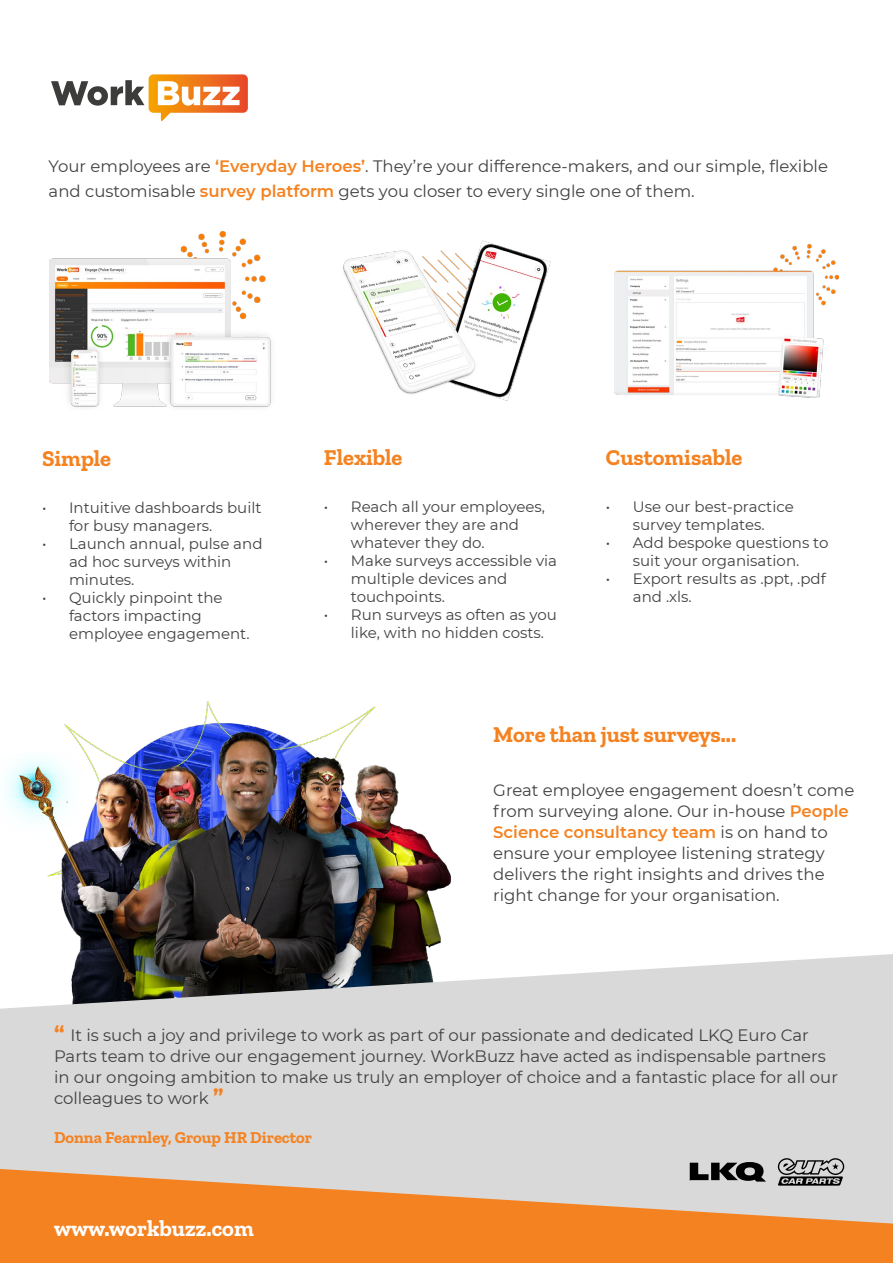
<style>
.page{position:relative;width:893px;height:1263px;background:#fff}
.page>*{position:absolute;margin:0;border:0;box-sizing:border-box;transform-origin:0 0}
.t1{font:700 22.5px "Zilla Slab";color:#f58220}
.t2{font:700 22.5px "Zilla Slab";color:#fff}
.t3{font:16.5px/21px "Montserrat";color:#414141}
.t4{font:700 16.5px "Zilla Slab";color:#f58220}
.t5{font:15px/18px "Montserrat";color:#414141}
.s1{font-weight:600;color:#f58220}
.s2{font-weight:700;font-size:21px;color:#f58220}
</style>
<div class="page">
<img style="left:5px;top:701px;width:446px;height:253px">
<svg style="left:51px;top:74px;width:197px;height:47px"></svg>
<img style="left:49px;top:231px;width:222px;height:176px">
<img style="left:343px;top:240px;width:208px;height:161px">
<img style="left:614px;top:244px;width:224px;height:154px">
<svg style="left:0;top:954px;width:893px;height:215px;background:#cdcdcc"></svg>
<svg style="left:690px;top:1162px;width:76px;height:7px"></svg>
<svg style="left:777px;top:1158px;width:67px;height:11px"></svg>
<svg style="left:0;top:1169px;width:893px;height:94px;background:#ea9852"></svg>
<p class="t3" style="left:49px;top:153px;width:781px;line-height:25.5px">Your employees are <span class="s1">‘Everyday Heroes’</span>. They’re your difference-makers, and our simple, flexible and customisable <span class="s1">survey platform</span> gets you closer to every single one of them.</p>
<h1 class="t1" style="left:42px;top:446px;width:71px">Simple</h1>
<p class="t5" style="left:69px;top:498px;width:194px;text-indent:-27px">• Intuitive dashboards built for busy managers.</p>
<p class="t5" style="left:69px;top:534px;width:195px;text-indent:-27px">• Launch annual, pulse and ad hoc surveys within minutes.</p>
<p class="t5" style="left:69px;top:588px;width:182px;text-indent:-27px">• Quickly pinpoint the factors impacting employee engagement.</p>
<h1 class="t1" style="left:324px;top:445px;width:80px">Flexible</h1>
<p class="t5" style="left:351px;top:497px;width:196px;text-indent:-27px">• Reach all your employees, wherever they are and whatever they do.</p>
<p class="t5" style="left:351px;top:551px;width:208px;text-indent:-27px">• Make surveys accessible via multiple devices and touchpoints.</p>
<p class="t5" style="left:351px;top:605px;width:207px;text-indent:-27px">• Run surveys as often as you like, with no hidden costs.</p>
<h1 class="t1" style="left:606px;top:445px;width:138px">Customisable</h1>
<p class="t5" style="left:606px;top:497px;width:189px;text-align:center">• Use our best-practice survey templates.</p>
<p class="t5" style="left:606px;top:533px;width:224px;text-align:center">• Add bespoke questions to suit your organisation.</p>
<p class="t5" style="left:633px;top:569px;width:194px;text-indent:-27px">• Export results as .ppt, .pdf and .xls.</p>
<h1 class="t1" style="left:493px;top:722px;width:244px">More than just surveys...</h1>
<p class="t3" style="left:493px;top:779px;width:363px">Great employee engagement doesn’t come from surveying alone. Our in-house <span class="s1">People Science consultancy team</span> is on hand to ensure your employee listening strategy delivers the right insights and drives the right change for your organisation.</p>
<p class="t3" style="left:54px;top:1024px;width:785px"><span class="s2">“</span> It is such a joy and privilege to work as part of our passionate and dedicated LKQ Euro Car Parts team to drive our engagement journey. WorkBuzz have acted as indispensable partners in our ongoing ambition to make us truly an employer of choice and a fantastic place for all our colleagues to work <span class="s2">”</span></p>
<p class="t4" style="left:54px;top:1128px;width:260px">Donna Fearnley, Group HR Director</p>
<h1 class="t2" style="left:54px;top:1216px;width:201px">www.workbuzz.com</h1>
</div>
